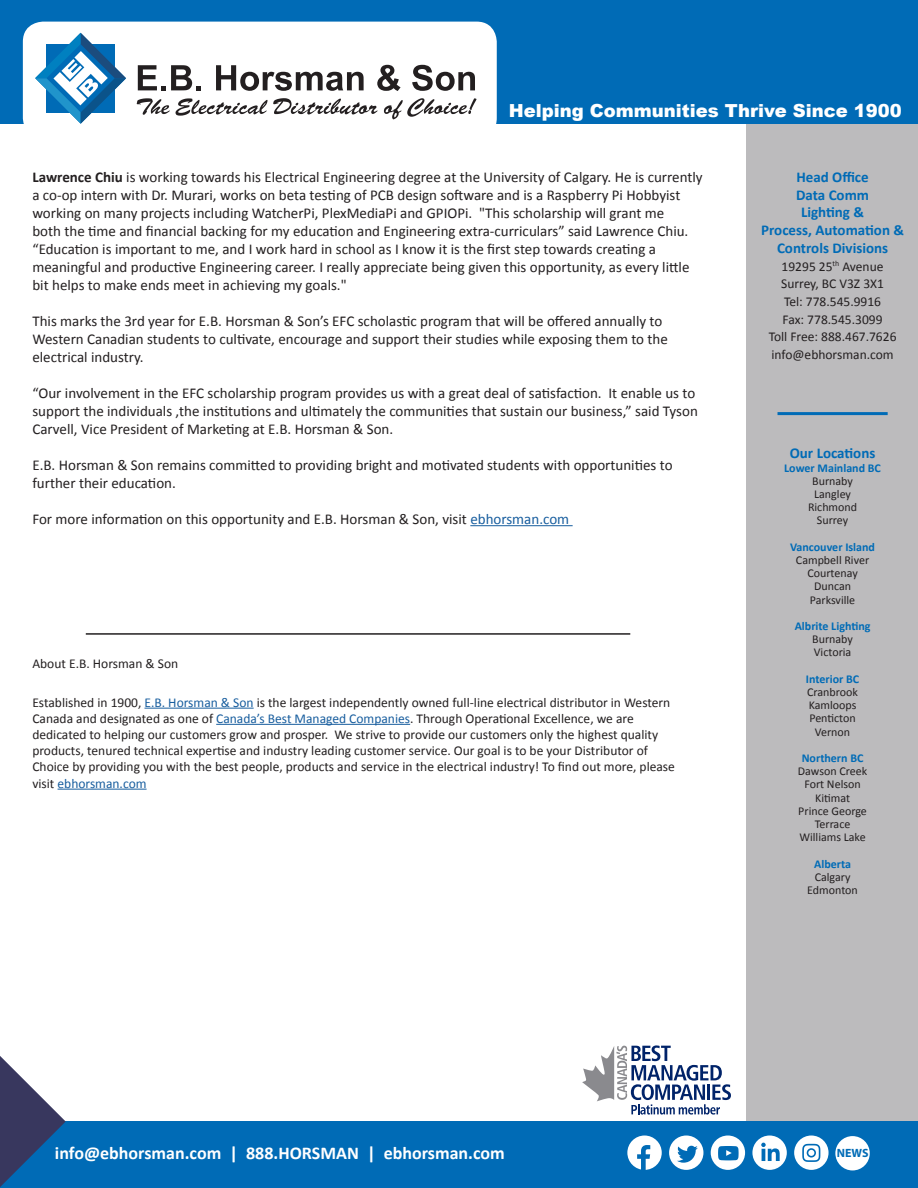
<style>
.page{position:relative;width:918px;height:1188px;background:#fff}
.page>*{position:absolute;margin:0;border:0;box-sizing:border-box;transform-origin:0 0}
.t1{font:700 18px "Calibri";color:#fff}
.t2{font:900 18px "Arial";color:#fff}
.t3{font:15px/18px "Calibri";color:#231f20}
.t4{font:700 15px/17.7px "Calibri";color:#006bb6;text-align:center}
.t5{font:13.5px/17.7px "Calibri";color:#231f20;text-align:center}
.t6{font:12px/13.2px "Calibri";color:#231f20;text-align:center}
.t7{font:700 12px "Calibri";color:#006bb6}
.t8{font:700 12px "Myriad Pro";color:#006bb6}
.s1{font-weight:700}
.s2{color:#175d9e}
</style>
<div class="page">
<div style="left:747px;top:32px;width:171px;height:1123px;background:#bcbbbd"></div>
<div style="left:0;top:1122px;width:918px;height:66px;background:#006bb6"></div>
<svg style="left:0;top:1056px;width:66px;height:131px"></svg>
<div style="left:794px;top:1136px;width:35px;height:34px;background:#fff;border-radius:50%"></div>
<svg style="left:802px;top:1144px;width:18px;height:18px"></svg>
<div style="left:627px;top:1136px;width:35px;height:34px;background:#fff;border-radius:50%"></div>
<div style="left:669px;top:1136px;width:34px;height:34px;background:#fff;border-radius:50%"></div>
<div style="left:711px;top:1136px;width:34px;height:34px;background:#fff;border-radius:50%"></div>
<div style="left:752px;top:1136px;width:35px;height:34px;background:#fff;border-radius:50%"></div>
<svg style="left:637px;top:1145px;width:13px;height:25px"></svg>
<svg style="left:677px;top:1146px;width:21px;height:17px"></svg>
<svg style="left:718px;top:1146px;width:21px;height:14px"></svg>
<svg style="left:761px;top:1143px;width:19px;height:18px"></svg>
<div style="left:835px;top:1136px;width:35px;height:34px;background:#fff;border-radius:50%"></div>
<svg style="left:582px;top:1045px;width:149px;height:70px"></svg>
<div style="left:0;top:0;width:918px;height:124px;background:#006bb6"></div>
<div style="left:23px;top:22px;width:474px;height:116px;background:#fff;border-radius:20px"></div>
<svg style="left:35px;top:33px;width:91px;height:91px"></svg>
<svg style="left:138px;top:65px;width:63px;height:25px"></svg>
<svg style="left:216px;top:65px;width:148px;height:26px"></svg>
<svg style="left:377px;top:65px;width:24px;height:26px"></svg>
<svg style="left:412px;top:65px;width:63px;height:26px"></svg>
<svg style="left:137px;top:98px;width:33px;height:17px"></svg>
<svg style="left:176px;top:98px;width:201px;height:18px"></svg>
<svg style="left:384px;top:98px;width:92px;height:21px"></svg>
<hr style="left:778px;top:412px;width:110px;height:3px;background:#006bb6">
<hr style="left:470px;top:525px;width:103px;height:1px;background:#175d9e">
<hr style="left:86px;top:633px;width:544px;height:2px;background:#231f20">
<hr style="left:145px;top:708px;width:109px;height:1px;background:#175d9e">
<hr style="left:216px;top:724px;width:194px;height:1px;background:#175d9e">
<hr style="left:58px;top:789px;width:89px;height:1px;background:#175d9e">
<p class="t2" style="left:509px;top:97px;width:395px">Helping Communities Thrive Since 1900</p>
<p class="t3" style="left:32px;top:168px;width:672px"><span class="s1">Lawrence Chiu</span> is working towards his Electrical Engineering degree at the University of Calgary. He is currently a co-op intern with Dr. Murari, works on beta testing of PCB design software and is a Raspberry Pi Hobbyist working on many projects including WatcherPi, PlexMediaPi and GPIOPi. "This scholarship will grant me<br>both the time and financial backing for my education and Engineering extra-curriculars” said Lawrence Chiu. “Education is important to me, and I work hard in school as I know it is the first step towards creating a meaningful and productive Engineering career. I really appreciate being given this opportunity, as every little bit helps to make ends meet in achieving my goals."</p>
<p class="t3" style="left:32px;top:312px;width:637px">This marks the 3rd year for E.B. Horsman &amp; Son’s EFC scholastic program that will be offered annually to<br>Western Canadian students to cultivate, encourage and support their studies while exposing them to the electrical industry.</p>
<p class="t3" style="left:32px;top:384px;width:667px">“Our involvement in the EFC scholarship program provides us with a great deal of satisfaction. It enable us to support the individuals ,the institutions and ultimately the communities that sustain our business,” said Tyson<br>Carvell, Vice President of Marketing at E.B. Horsman &amp; Son.</p>
<p class="t3" style="left:32px;top:456px;width:642px">E.B. Horsman &amp; Son remains committed to providing bright and motivated students with opportunities to further their education.</p>
<p class="t3" style="left:32px;top:510px;width:538px">For more information on this opportunity and E.B. Horsman &amp; Son, visit <span class="s2">ebhorsman.com</span></p>
<p class="t5" style="left:32px;top:655px;width:147px">About E.B. Horsman &amp; Son</p>
<p class="t5" style="left:32px;top:694px;width:644px;line-height:16.2px;text-align:left">Established in 1900, <span class="s2">E.B. Horsman &amp; Son</span> is the largest independently owned full-line electrical distributor in Western Canada and designated as one of <span class="s2">Canada’s Best Managed Companies</span>. Through Operational Excellence, we are dedicated to helping our customers grow and prosper. We strive to provide our customers only the highest quality products, tenured technical expertise and industry leading customer service. Our goal is to be your Distributor of Choice by providing you with the best people, products and service in the electrical industry! To find out more, please visit <span class="s2">ebhorsman.com</span></p>
<p class="t4" style="left:761px;top:168px;width:144px">Head Office<br>Data Comm<br>Lighting &amp;<br>Process, Automation &amp;<br>Controls Divisions</p>
<p class="t5" style="left:769px;top:257px;width:129px">19295 25<sup>th</sup> Avenue<br>Surrey, BC V3Z 3X1<br>Tel: 778.545.9916<br>Fax: 778.545.3099<br>Toll Free: 888.467.7626 info@ebhorsman.com</p>
<p class="t4" style="left:790px;top:445px;width:87px">Our Locations</p>
<p class="t7" style="left:784px;top:460px;width:98px">Lower Mainland BC</p>
<p class="t6" style="left:808px;top:474px;width:51px">Burnaby<br>Langley<br>Richmond<br>Surrey</p>
<p class="t7" style="left:790px;top:539px;width:86px">Vancouver Island</p>
<p class="t6" style="left:796px;top:553px;width:75px">Campbell River<br>Courtenay<br>Duncan<br>Parksville</p>
<p class="t7" style="left:795px;top:618px;width:77px">Albrite Lighting</p>
<p class="t6" style="left:812px;top:633px;width:42px;text-align:left">Burnaby<br>Victoria</p>
<p class="t7" style="left:806px;top:671px;width:55px">Interior BC</p>
<p class="t6" style="left:807px;top:685px;width:52px">Cranbrook<br>Kamloops<br>Penticton<br>Vernon</p>
<p class="t7" style="left:802px;top:750px;width:63px">Northern BC</p>
<p class="t6" style="left:798px;top:765px;width:71px">Dawson Creek<br>Fort Nelson<br>Kitimat<br>Prince George<br>Terrace<br>Williams Lake</p>
<p class="t7" style="left:814px;top:856px;width:38px">Alberta</p>
<p class="t6" style="left:807px;top:870px;width:52px">Calgary<br>Edmonton</p>
<p class="t1" style="left:55px;top:1141px;width:451px">info@ebhorsman.com | 888.HORSMAN | ebhorsman.com</p>
<p class="t8" style="left:837px;top:1145px;width:33px">NEWS</p>
</div>
